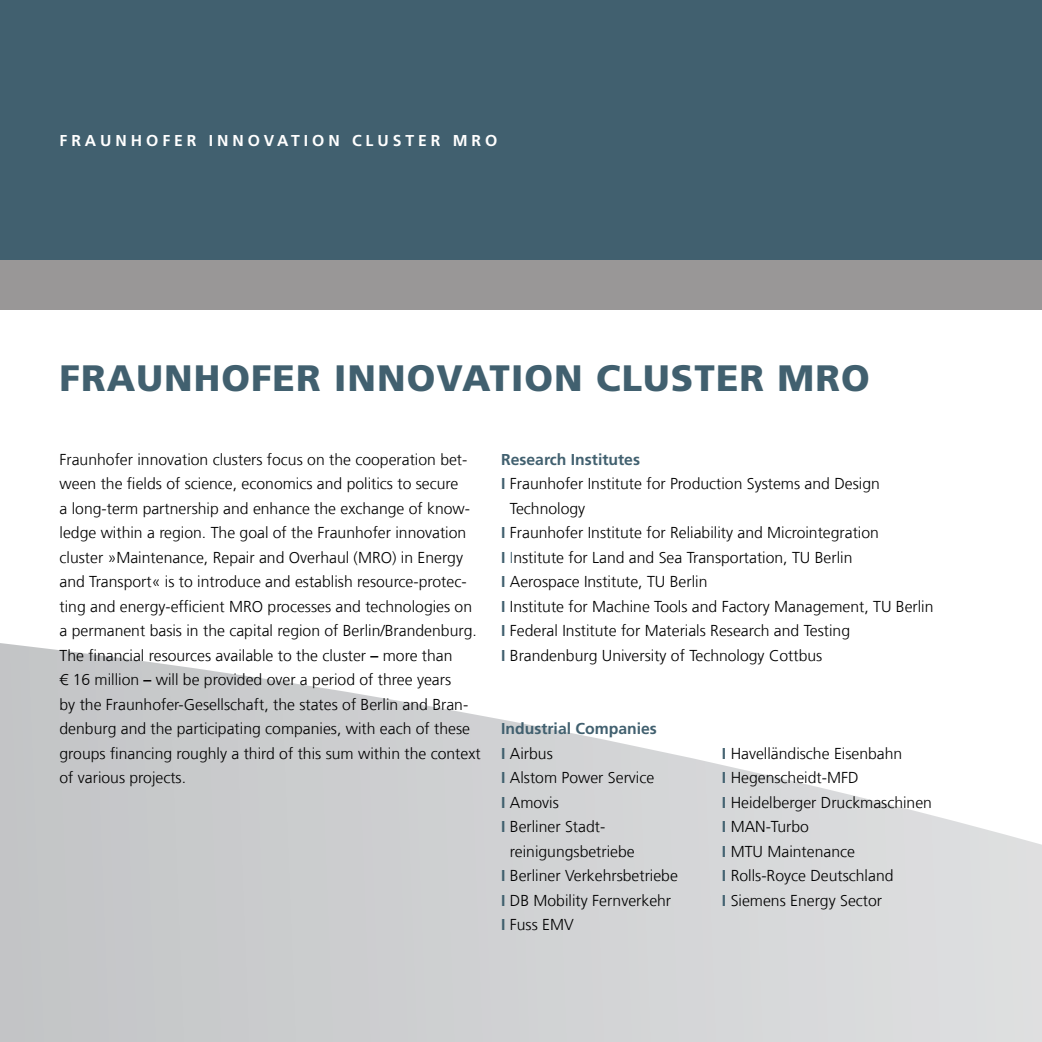
<style>
.page{position:relative;width:1042px;height:1042px;background:#fff}
.page>*{position:absolute;margin:0;border:0;box-sizing:border-box;transform-origin:0 0}
.t1{font:900 36.75px "Frutiger LT Com";letter-spacing:.03em;color:#41606f}
.t2{font:300 15.75px/24.5px "Frutiger LT Com";color:#000}
.t3{font:700 15.75px "Frutiger LT Com";color:#41606f}
.t4{font:700 15.75px "Frutiger LT Com";letter-spacing:.25em;color:#fff}
.s1{font-weight:700}
.s2{font-weight:700;color:#41606f}
.s3{color:#41606f}
</style>
<div class="page">
<svg style="left:0;top:643px;width:1042px;height:399px"></svg>
<div style="left:0;top:0;width:1042px;height:269px;background:#41606f"></div>
<div style="left:0;top:260px;width:1042px;height:49px;background:#999797"></div>
<p class="t4" style="left:60px;top:131px;width:71px">Fra unhofer</p>
<p class="t4" style="left:209px;top:131px;width:23px">Innovation</p>
<p class="t4" style="left:352px;top:131px;width:54px">cl uster</p>
<p class="t4" style="left:453px;top:131px;width:46px">MRO</p>
<h1 class="t1" style="left:60px;top:356px;width:783px">FRAUNHOFER INNOVATION CLUSTER MRO</h1>
<p class="t2" style="left:60px;top:447px;width:422px">Fraunhofer innovation clusters focus on the cooperation bet&shy;ween the fields of science, economics and politics to secure<br>a long-term partnership and enhance the exchange of know&shy;ledge within a region. The goal of the Fraunhofer innovation cluster »Maintenance, Repair and Overhaul (M RO) in Energy and Transport« is to introduce and establish resource-protec&shy;ting and energy-efficient MRO processes and technologies on a permanent basis in the capital region of Berlin/Brandenburg.<br>The financial resources available to the cluster <span class="s1">–</span> more than<br>€ 16 million <span class="s1">–</span> will be provided over a period of three years<br>by the Fraunhofer-Gesellschaft, the states of Berlin and Bran&shy;denburg and the participating companies, with each of these groups financing roughly a third of this sum within the context of various projects.</p>
<p class="t3" style="left:501px;top:450px;width:140px">Research Institutes</p>
<p class="t2" style="left:501px;top:471px;width:380px"><span class="s2">I</span> Fraunhofer Institute for Production Systems and Design</p>
<p class="t2" style="left:510px;top:496px;width:77px">Technology</p>
<p class="t2" style="left:501px;top:520px;width:379px"><span class="s2">I</span> Fraunhofer Institute for Reliability and M icrointegration</p>
<p class="t2" style="left:501px;top:545px;width:353px"><span class="s2">I</span> <span class="s3">I</span>nstitute for Land and Sea Transportation, TU Berlin</p>
<p class="t2" style="left:501px;top:569px;width:208px"><span class="s2">I</span> Aerospace Institute, TU Berlin</p>
<p class="t2" style="left:501px;top:594px;width:434px"><span class="s2">I</span> Institute for Machine Tools and Factory Management, TU Berlin</p>
<p class="t2" style="left:501px;top:618px;width:350px"><span class="s2">I</span> Federal Institute for Materials Research and Testing</p>
<p class="t2" style="left:501px;top:643px;width:323px"><span class="s2">I</span> Brandenburg U niversity of Technology Cottbus</p>
<p class="t3" style="left:501px;top:719px;width:157px">Industrial Companies</p>
<p class="t2" style="left:501px;top:741px;width:53px"><span class="s2">I</span> Airbus</p>
<p class="t2" style="left:501px;top:765px;width:155px"><span class="s2">I</span> Alstom Power Service</p>
<p class="t2" style="left:501px;top:790px;width:59px"><span class="s2">I</span> Amovis</p>
<p class="t2" style="left:501px;top:814px;width:106px"><span class="s2">I</span> Berliner Stadt-</p>
<p class="t2" style="left:510px;top:839px;width:126px">reinigungsbetriebe</p>
<p class="t2" style="left:501px;top:863px;width:178px"><span class="s2">I</span> Berliner Verkehrsbetriebe</p>
<p class="t2" style="left:501px;top:888px;width:172px"><span class="s2">I</span> DB Mobility Fernverkehr</p>
<p class="t2" style="left:501px;top:912px;width:74px"><span class="s2">I</span> Fuss EMV</p>
<p class="t2" style="left:722px;top:741px;width:212px"><span class="s2">I</span> Havelländische Eisenbahn<br><span class="s2">I</span> Hegenscheidt-M FD<br><span class="s2">I</span> Heidelberger Druckmaschinen<br><span class="s2">I</span> MAN-Turbo<br><span class="s2">I</span> MTU</p>
<p class="t2" style="left:722px;top:839px;width:173px;text-indent:46px">Maintenance<br><span class="s2">I</span> Rolls-Royce Deutschland<br><span class="s2">I</span> Siemens Energy Sector</p>
</div>
